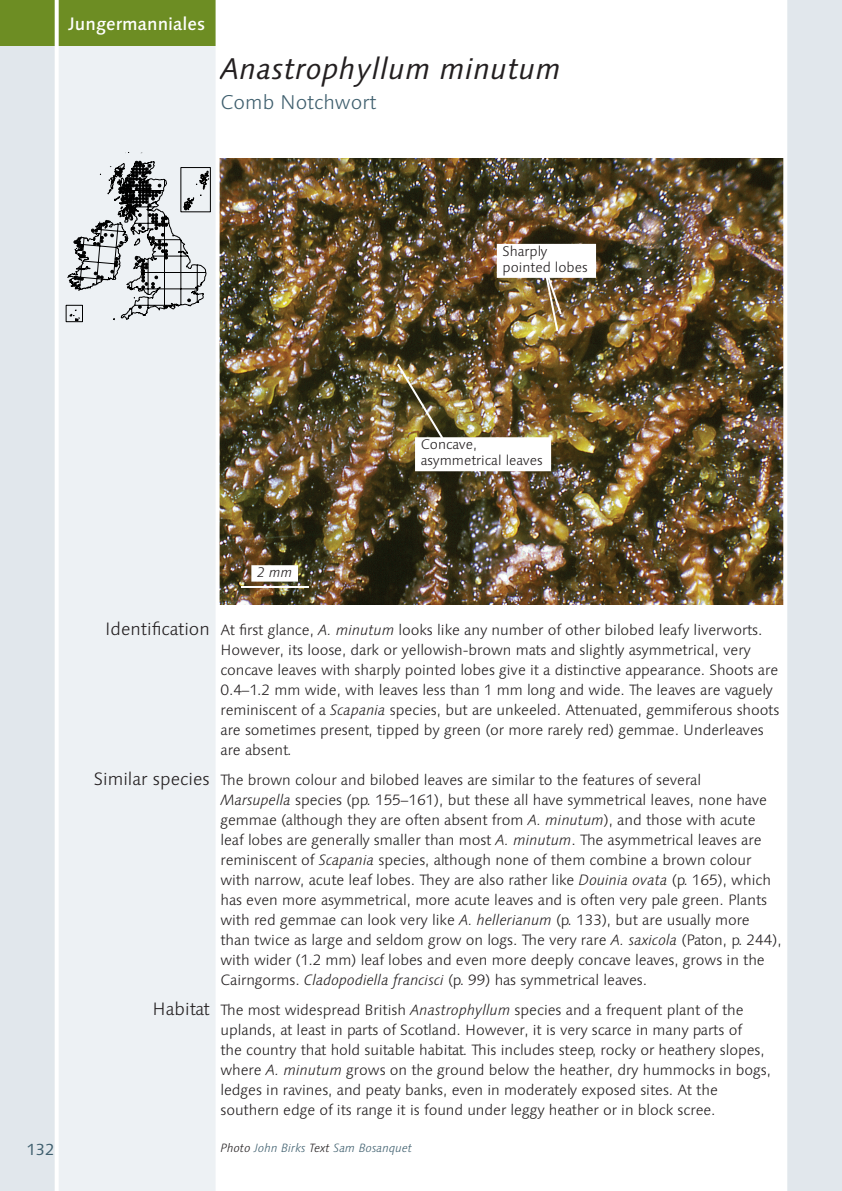
<style>
.page{position:relative;width:842px;height:1191px;background:#fff}
.page>*{position:absolute;margin:0;border:0;box-sizing:border-box;transform-origin:0 0}
.t1{font:italic 30px "Linotype Syntax";letter-spacing:.01em;color:#231f20}
.t2{font:300 20px "Linotype Syntax";color:#3f5f6e}
.t3{font:300 18px "Linotype Syntax";color:#231f20}
.t4{font:500 18px "Linotype Syntax";color:#fff}
.t5{font:16px "Linotype Syntax";color:#3f5f6e}
.t6{font:300 15px/20px "Linotype Syntax";letter-spacing:-.005em;color:#231f20}
.t7{font:300 14px/16px "Linotype Syntax";color:#231f20}
.t8{font:italic 300 14px "Linotype Syntax";color:#231f20}
.t9{font:italic 300 12px "Linotype Syntax";color:#3f5f6e}
.s1{font-style:italic}
.s2{color:#231f20}
</style>
<div class="page">
<img style="left:220px;top:159px;width:563px;height:445px">
<div style="left:0;top:0;width:218px;height:1191px;background:#edf1f4"></div>
<div style="left:0;top:0;width:57px;height:1191px;background:#e1e7ec"></div>
<svg style="left:66px;top:152px;width:144px;height:170px"></svg>
<div style="left:785px;top:0;width:57px;height:1191px;background:#e1e7ec"></div>
<hr style="left:241px;top:586px;width:68px;height:2px;background:#fff">
<div style="left:251px;top:565px;width:47px;height:16px;background:#fff"></div>
<div style="left:0;top:0;width:218px;height:45px;background:#6d8d23"></div>
<hr style="left:55px;top:0;width:4px;height:1191px;background:#fff">
<hr style="left:216px;top:0;width:4px;height:1191px;background:#fff">
<hr style="left:783px;top:0;width:4px;height:1191px;background:#fff">
<div style="left:415px;top:437px;width:136px;height:34px;background:#fff"></div>
<img style="left:395px;top:361px;width:50px;height:80px">
<svg style="left:542px;top:278px;width:21px;height:55px"></svg>
<div style="left:497px;top:244px;width:99px;height:34px;background:#fff"></div>
<p class="t4" style="left:68px;top:13px;width:139px">Jungermanniales</p>
<h1 class="t1" style="left:220px;top:51px;width:342px">Anastrophyllum minutum</h1>
<h2 class="t2" style="left:220px;top:90px;width:157px">Comb Notchwort</h2>
<p class="t7" style="left:502px;top:243px;width:87px">Sharply pointed lobes</p>
<p class="t5" style="left:26px;top:1139px;width:30px">132</p>
<p class="t7" style="left:421px;top:436px;width:124px">Concave, asymmetrical leaves</p>
<p class="t8" style="left:257px;top:564px;width:37px">2 mm</p>
<p class="t3" style="left:105px;top:618px;width:106px">Identification</p>
<p class="t3" style="left:94px;top:768px;width:117px">Similar species</p>
<p class="t3" style="left:153px;top:998px;width:59px">Habitat</p>
<p class="t6" style="left:220px;top:620px;width:560px">At first glance, <span class="s1">A. minutum</span> looks like any number of other bilobed leafy liverworts.<br>However, its loose, dark or yellowish-brown mats and slightly asymmetrical, very concave leaves with sharply pointed lobes give it a distinctive appearance. Shoots are 0.4–1.2 mm wide, with leaves less than 1 mm long and wide. The leaves are vaguely reminiscent of a <span class="s1">Scapania</span> species, but are unkeeled. Attenuated, gemmiferous shoots are sometimes present, tipped by green (or more rarely red) gemmae. Underleaves are absent.</p>
<p class="t6" style="left:220px;top:770px;width:563px">The brown colour and bilobed leaves are similar to the features of several<br><span class="s1">Marsupella</span> species (pp. 155–161), but these all have symmetrical leaves, none have gemmae (although they are often absent from <span class="s1">A. minutum</span>), and those with acute leaf lobes are generally smaller than most <span class="s1">A. minutum</span>. The asymmetrical leaves are reminiscent of <span class="s1">Scapania</span> species, although none of them combine a brown colour with narrow, acute leaf lobes. They are also rather like <span class="s1">Douinia ovata</span> (p. 165), which has even more asymmetrical, more acute leaves and is often very pale green. Plants with red gemmae can look very like <span class="s1">A. hellerianum</span> (p. 133), but are usually more than twice as large and seldom grow on logs. The very rare <span class="s1">A. saxicola</span> (Paton, p. 244), with wider (1.2 mm) leaf lobes and even more deeply concave leaves, grows in the Cairngorms. <span class="s1">Cladopodiella francisci</span> (p. 99) has symmetrical leaves.</p>
<p class="t6" style="left:220px;top:1000px;width:552px">The most widespread British <span class="s1">Anastrophyllum</span> species and a frequent plant of the uplands, at least in parts of Scotland. However, it is very scarce in many parts of<br>the country that hold suitable habitat. This includes steep, rocky or heathery slopes, where <span class="s1">A. minutum</span> grows on the ground below the heather, dry hummocks in bogs, ledges in ravines, and peaty banks, even in moderately exposed sites. At the southern edge of its range it is found under leggy heather or in block scree.</p>
<p class="t9" style="left:220px;top:1140px;width:193px"><span class="s2">Photo</span> John Birks <span class="s2">Text</span> Sam Bosanquet</p>
</div>
